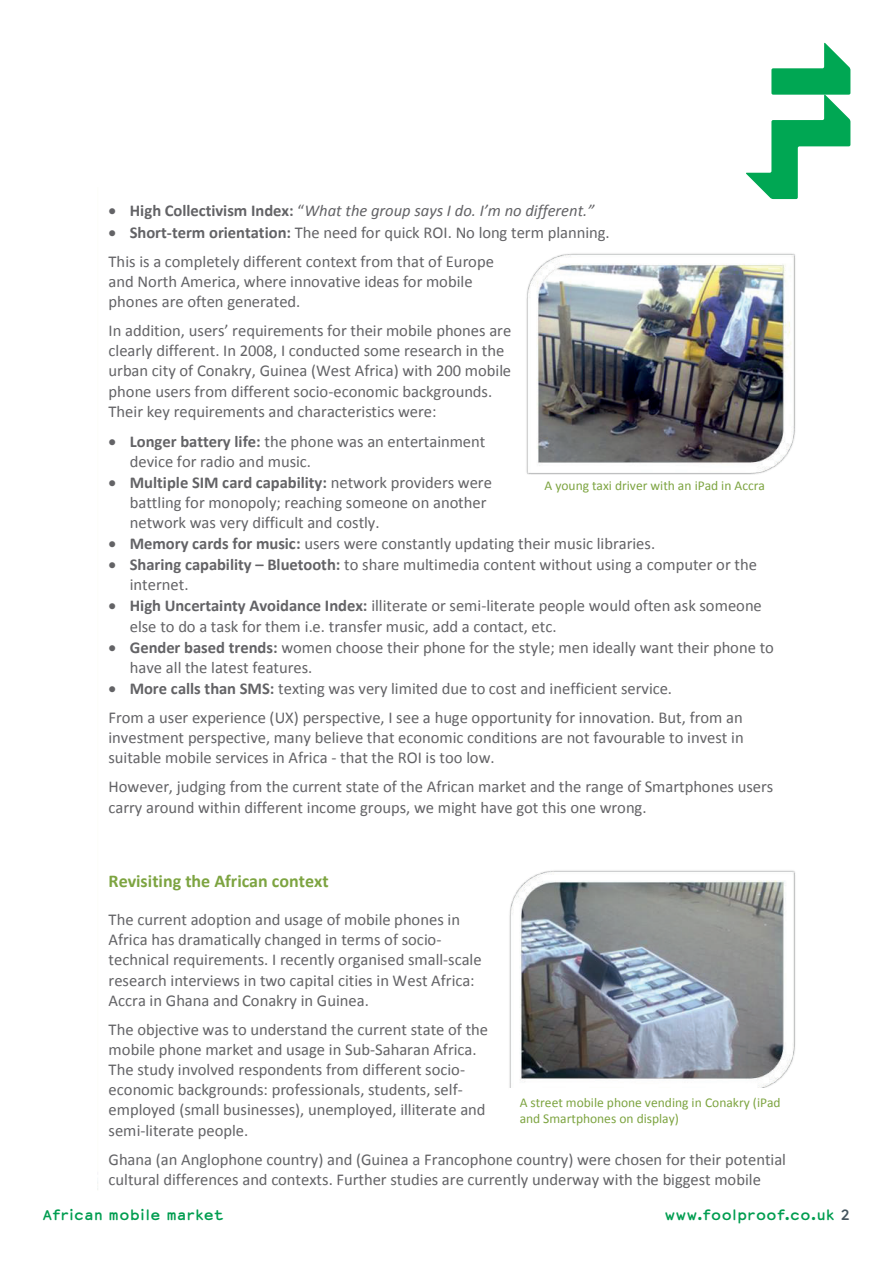
<style>
.page{position:relative;width:893px;height:1263px;background:#fff}
.page>*{position:absolute;margin:0;border:0;box-sizing:border-box;transform-origin:0 0}
.t1{font:700 18px "Calibri";color:#7da441}
.t2{font:16.5px/20.1px "Calibri";color:#636366}
.t3{font:italic 16.5px "Calibri";color:#636366}
.t4{font:13.5px/16.2px "Calibri";color:#7da441}
.t5{font:700 13.5px "Courier Sans";letter-spacing:-.02em;color:#009d50}
.s1{font-weight:700;font-style:normal}
.s2{font-style:normal}
.s3{font-weight:700}
.s4{color:#45555f}
</style>
<div class="page">
<img style="left:526px;top:253px;width:270px;height:221px">
<img style="left:509px;top:870px;width:287px;height:218px">
<svg style="left:746px;top:43px;width:104px;height:156px"></svg>
<p class="t3" style="left:109px;top:200px;width:487px">• <span class="s1">High Collectivism Index:</span> <span class="s2">“</span>What the group says I do. I’m no different.”</p>
<p class="t2" style="left:109px;top:218px;width:503px;line-height:29px">• <span class="s3">Short-term orientation:</span> The need for quick ROI. No long term planning.<br>This is a completely different context from that of Europe</p>
<p class="t2" style="left:109px;top:271px;width:365px">and North America, where innovative ideas for mobile phones are often generated.</p>
<p class="t2" style="left:109px;top:321px;width:404px">In addition, users’ requirements for their mobile phones are clearly different. In 2008, I conducted some research in the urban city of Conakry, Guinea (West Africa) with 200 mobile phone users from different socio-economic backgrounds.<br>Their key requirements and characteristics were:</p>
<p class="t2" style="left:130px;top:431px;width:357px;text-indent:-21px">• <span class="s3">Longer battery life:</span> the phone was an entertainment device for radio and music.</p>
<p class="t2" style="left:130px;top:472px;width:364px;text-indent:-21px">• <span class="s3">Multiple SIM card capability:</span> network providers were battling for monopoly; reaching someone on another network was very difficult and costly.</p>
<p class="t2" style="left:109px;top:534px;width:548px">• <span class="s3">Memory cards for music:</span> users were constantly updating their music libraries.</p>
<p class="t2" style="left:130px;top:555px;width:629px;text-indent:-21px">• <span class="s3">Sharing capability – Bluetooth:</span> to share multimedia content without using a computer or the internet.</p>
<p class="t2" style="left:130px;top:596px;width:634px;text-indent:-21px">• <span class="s3">High Uncertainty Avoidance Index:</span> illiterate or semi-literate people would often ask someone else to do a task for them i.e. transfer music, add a contact, etc.</p>
<p class="t2" style="left:130px;top:637px;width:646px;text-indent:-21px">• <span class="s3">Gender based trends:</span> women choose their phone for the style; men ideally want their phone to have all the latest features.</p>
<p class="t2" style="left:108px;top:674px;width:636px;line-height:29px">• <span class="s3">More calls than SMS:</span> texting was very limited due to cost and inefficient service.<br>From a user experience (UX) perspective, I see a huge opportunity for innovation. But, from an</p>
<p class="t2" style="left:108px;top:728px;width:637px">investment perspective, many believe that economic conditions are not favourable to invest in suitable mobile services in Africa - that the ROI is too low.</p>
<p class="t2" style="left:108px;top:777px;width:666px">However, judging from the current state of the African market and the range of Smartphones users carry around within different income groups, we might have got this one wrong.</p>
<p class="t4" style="left:544px;top:478px;width:222px">A young taxi driver with an iPad in Accra</p>
<p class="t1" style="left:109px;top:869px;width:222px">Revisiting the African context</p>
<p class="t2" style="left:109px;top:909px;width:375px">The current adoption and usage of mobile phones in Africa has dramatically changed in terms of socio&shy;technical requirements. I recently organised small-scale research interviews in two capital cities in West Africa:<br>Accra in Ghana and Conakry in Guinea.</p>
<p class="t2" style="left:109px;top:1019px;width:381px">The objective was to understand the current state of the mobile phone market and usage in Sub-Saharan Africa.<br>The study involved respondents from different socio&shy;economic backgrounds: professionals, students, self&shy;employed (small businesses), unemployed, illiterate and semi-literate people.</p>
<p class="t2" style="left:109px;top:1149px;width:679px">Ghana (an Anglophone country) and (Guinea a Francophone country) were chosen for their potential cultural differences and contexts. Further studies are currently underway with the biggest mobile</p>
<p class="t4" style="left:520px;top:1094px;width:263px">A street mobile phone vending in Conakry (iPad and Smartphones on display)</p>
<p class="t5" style="left:43px;top:1205px;width:183px">African mobile market</p>
<p class="t5" style="left:664px;top:1205px;width:187px">www.foolproof.co.uk <span class="s4">2</span></p>
</div>
